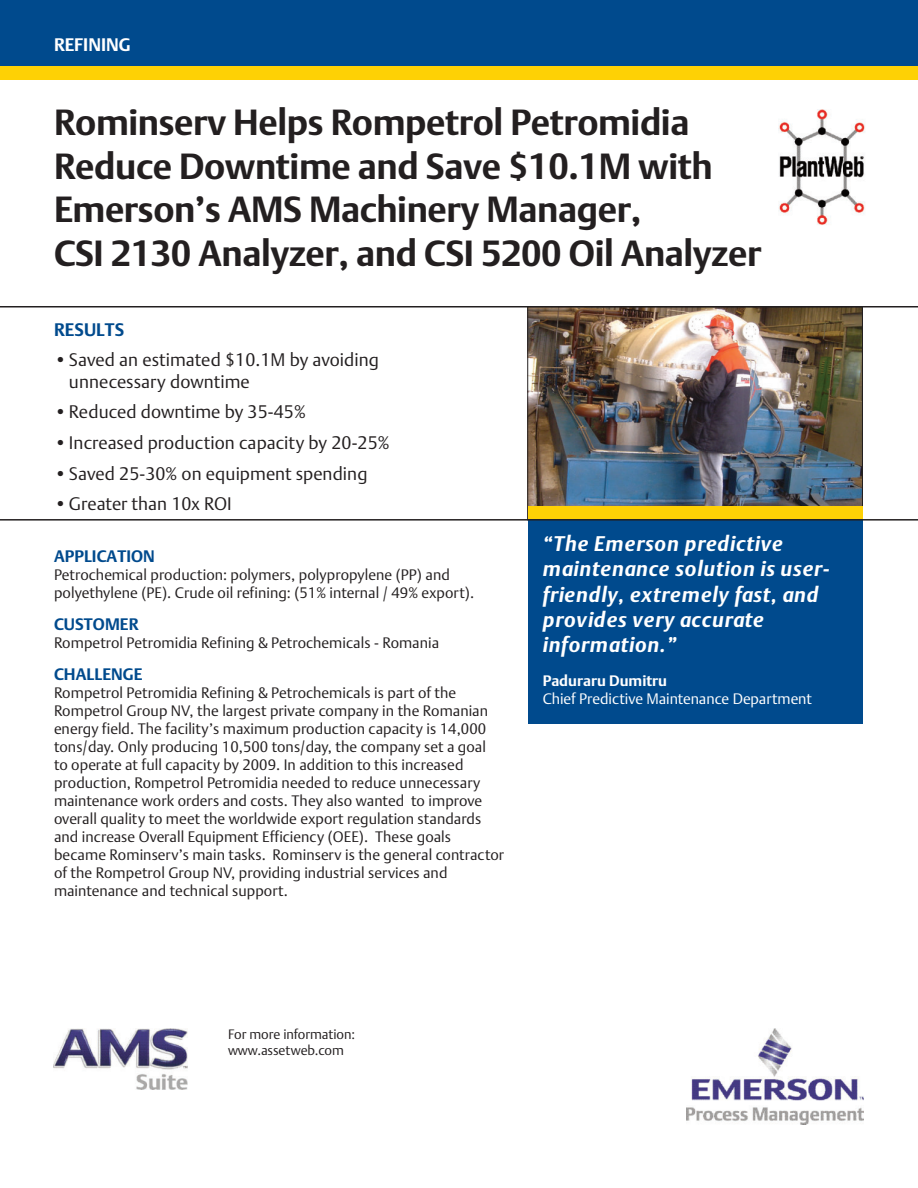
<style>
.page{position:relative;width:918px;height:1188px;background:#fff}
.page>*{position:absolute;margin:0;border:0;box-sizing:border-box;transform-origin:0 0}
.t1{font:700 36px/43.5px "DTL Argo T";letter-spacing:-.01em;color:#231f20}
.t2{font:italic 700 21px/25.2px "DTL Argo T";letter-spacing:.04em;color:#fff}
.t3{font:18px/21.6px "DTL Argo T Light";letter-spacing:.005em;color:#231f20}
.t4{font:700 18px "DTL Argo T";color:#fff}
.t5{font:700 18px "DTL Argo T";letter-spacing:.005em;color:#004a8d}
.t6{font:700 16.5px "DTL Argo T";letter-spacing:.005em;color:#004a8d}
.t7{font:15px/18px "DTL Argo T Light";letter-spacing:.005em;color:#231f20}
.t8{font:15px "DTL Argo T Light";color:#fff}
.t9{font:700 15px "DTL Argo T";color:#fff}
.t10{font:13.5px/16.2px "DTL Argo T Light";color:#231f20}
</style>
<div class="page">
<div style="left:0;top:0;width:918px;height:67px;background:#004a8d"></div>
<div style="left:0;top:66px;width:918px;height:14px;background:#fed105"></div>
<img style="left:530px;top:309px;width:331px;height:197px">
<div style="left:528px;top:506px;width:335px;height:14px;background:#fed105"></div>
<div style="left:528px;top:519px;width:335px;height:204px;background:#004a8d"></div>
<img style="left:687px;top:1028px;width:177px;height:96px">
<hr style="left:0;top:306px;width:918px;height:2px;background:#231f20">
<img style="left:779px;top:109px;width:86px;height:116px">
<hr style="left:0;top:519px;width:918px;height:2px;background:#231f20">
<img style="left:54px;top:1028px;width:134px;height:62px">
<p class="t4" style="left:54px;top:35px;width:78px">REFINING</p>
<h1 class="t1" style="left:54px;top:101px;width:709px">Rominserv Helps Rompetrol Petromidia Reduce Downtime and Save $10.1M with Emerson’s AMS Machinery Manager,<br>CSI 2130 Analyzer, and CSI 5200 Oil Analyzer</h1>
<p class="t5" style="left:54px;top:319px;width:72px">RESULTS</p>
<p class="t3" style="left:69px;top:349px;width:312px;text-indent:-15px">•Saved an estimated $10.1M by avoiding unnecessary downtime</p>
<p class="t3" style="left:54px;top:401px;width:253px">•Reduced downtime by 35-45%</p>
<p class="t3" style="left:54px;top:432px;width:337px">•Increased production capacity by 20-25%</p>
<p class="t3" style="left:54px;top:463px;width:315px">•Saved 25-30% on equipment spending</p>
<p class="t3" style="left:54px;top:493px;width:179px">•Greater than 10x ROI</p>
<p class="t6" style="left:54px;top:547px;width:102px">APPLICATION</p>
<p class="t7" style="left:54px;top:566px;width:422px">Petrochemical production: polymers, polypropylene (PP) and polyethylene (PE). Crude oil refining: (51% internal / 49% export).</p>
<p class="t6" style="left:54px;top:614px;width:86px">CUSTOMER</p>
<p class="t7" style="left:54px;top:634px;width:387px">Rompetrol Petromidia Refining &amp; Petrochemicals - Romania</p>
<p class="t6" style="left:54px;top:664px;width:90px">CHALLENGE</p>
<p class="t7" style="left:54px;top:683px;width:452px">Rompetrol Petromidia Refining &amp; Petrochemicals is part of the Rompetrol Group NV, the largest private company in the Romanian energy field. The facility’s maximum production capacity is 14,000 tons/day. Only producing 10,500 tons/day, the company set a goal<br>to operate at full capacity by 2009. In addition to this increased production, Rompetrol Petromidia needed to reduce unnecessary maintenance work orders and costs. They also wanted to improve overall quality to meet the worldwide export regulation standards and increase Overall Equipment Efficiency (OEE). These goals became Rominserv’s main tasks. Rominserv is the general contractor of the Rompetrol Group NV, providing industrial services and maintenance and technical support.</p>
<h2 class="t2" style="left:543px;top:531px;width:289px">“The Emerson predictive maintenance solution is user&shy;friendly, extremely fast, and provides very accurate information.”</h2>
<p class="t9" style="left:543px;top:673px;width:126px">Paduraru Dumitru</p>
<p class="t8" style="left:543px;top:691px;width:271px">Chief Predictive Maintenance Department</p>
<p class="t10" style="left:228px;top:1026px;width:129px">For more information: www.assetweb.com</p>
</div>
